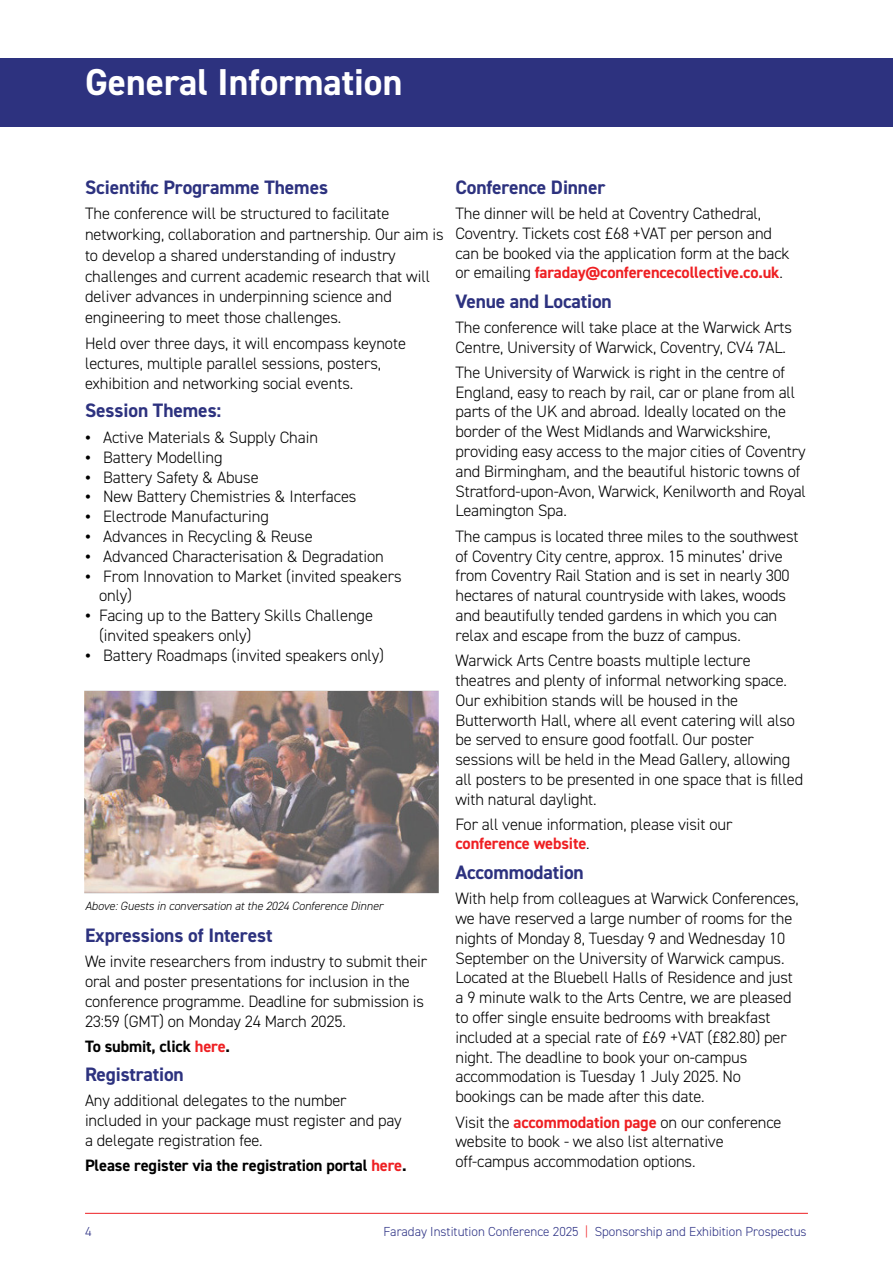
<style>
.page{position:relative;width:893px;height:1263px;background:#fff}
.page>*{position:absolute;margin:0;border:0;box-sizing:border-box;transform-origin:0 0}
.t1{font:700 37.5px "DIN2014";color:#fff}
.t2{font:700 19.5px "DIN2014";letter-spacing:-.01em;color:#2d327f}
.t3{font:300 16.5px/19.8px "DIN2014";letter-spacing:-.01em;color:#000}
.t4{font:700 16.5px "DIN2014";letter-spacing:-.01em;color:#000}
.t5{font:300 13.05px "DIN2014";color:#2d3285}
.t6{font:italic 300 12px "DIN2014";letter-spacing:-.005em;color:#000}
.s1{font-family:"Times New Roman";font-weight:400}
.s2{color:#ee2023}
.s3{font-weight:700;color:#ee2023}
</style>
<div class="page">
<hr style="left:85px;top:1213px;width:723px;height:1px;background:#ee2023">
<div style="left:0;top:58px;width:893px;height:69px;background:#2d327f"></div>
<img style="left:85px;top:691px;width:353px;height:202px">
<h1 class="t1" style="left:85px;top:57px;width:319px">General Information</h1>
<p class="t2" style="left:85px;top:174px;width:245px">Scientific Programme Themes</p>
<p class="t3" style="left:85px;top:203px;width:360px;line-height:20.9px">The conference will be structured to facilitate networking, collaboration and partnership. Our aim is to develop a shared understanding of industry challenges and current academic research that will deliver advances in underpinning science and engineering to meet those challenges.</p>
<p class="t3" style="left:85px;top:333px;width:322px">Held over three days, it will encompass keynote lectures, multiple parallel sessions, posters, exhibition and networking social events.</p>
<p class="t2" style="left:85px;top:398px;width:138px">Session Themes:</p>
<p class="t3" style="left:85px;top:427px;width:234px"><span class="s1">•</span> Active Materials &amp; Supply Chain</p>
<p class="t3" style="left:85px;top:447px;width:139px"><span class="s1">•</span> Battery Modelling</p>
<p class="t3" style="left:85px;top:467px;width:175px"><span class="s1">•</span> Battery Safety &amp; Abuse</p>
<p class="t3" style="left:85px;top:487px;width:273px"><span class="s1">•</span> New Battery Chemistries &amp; Interfaces</p>
<p class="t3" style="left:85px;top:507px;width:185px"><span class="s1">•</span> Electrode Manufacturing</p>
<p class="t3" style="left:85px;top:526px;width:229px"><span class="s1">•</span> Advances in Recycling &amp; Reuse</p>
<p class="t3" style="left:85px;top:546px;width:300px"><span class="s1">•</span> Advanced Characterisation &amp; Degradation</p>
<p class="t3" style="left:99px;top:566px;width:304px;text-indent:-14px"><span class="s1">•</span> From Innovation to Market (invited speakers only)</p>
<p class="t3" style="left:99px;top:606px;width:275px;text-indent:-14px"><span class="s1">•</span> Facing up to the Battery Skills Challenge (invited speakers only)</p>
<p class="t3" style="left:85px;top:645px;width:300px"><span class="s1">•</span> Battery Roadmaps (invited speakers only)</p>
<p class="t6" style="left:85px;top:898px;width:300px">Above: Guests in conversation at the 2024 Conference Dinner</p>
<p class="t2" style="left:85px;top:922px;width:189px">Expressions of Interest</p>
<p class="t3" style="left:85px;top:952px;width:344px">We invite researchers from industry to submit their oral and poster presentations for inclusion in the conference programme. Deadline for submission is 23:59 (GMT) on Monday 24 March 2025.</p>
<p class="t4" style="left:85px;top:1035px;width:146px">To submit, click <span class="s2">here</span>.</p>
<p class="t2" style="left:85px;top:1061px;width:100px">Registration</p>
<p class="t3" style="left:85px;top:1091px;width:318px">Any additional delegates to the number included in your package must register and pay a delegate registration fee.</p>
<p class="t4" style="left:85px;top:1154px;width:323px">Please register via the registration portal <span class="s2">here</span>.</p>
<p class="t2" style="left:455px;top:174px;width:151px">Conference Dinner</p>
<p class="t3" style="left:455px;top:203px;width:336px">The dinner will be held at Coventry Cathedral, Coventry. Tickets cost £68 +VAT per person and can be booked via the application form at the back or emailing <span class="s3">faraday@conferencecollective.co.uk</span>.</p>
<p class="t2" style="left:455px;top:288px;width:158px">Venue and Location</p>
<p class="t3" style="left:455px;top:317px;width:338px">The conference will take place at the Warwick Arts<br>Centre, University of Warwick, Coventry, CV4 7AL.</p>
<p class="t3" style="left:455px;top:362px;width:352px">The University of Warwick is right in the centre of England, easy to reach by rail, car or plane from all parts of the UK and abroad. Ideally located on the border of the West Midlands and Warwickshire, providing easy access to the major cities of Coventry and Birmingham, and the beautiful historic towns of Stratford-upon-Avon, Warwick, Kenilworth and Royal Leamington Spa.</p>
<p class="t3" style="left:455px;top:526px;width:345px">The campus is located three miles to the southwest of Coventry City centre, approx. 15 minutes’ drive from Coventry Rail Station and is set in nearly 300 hectares of natural countryside with lakes, woods and beautifully tended gardens in which you can relax and escape from the buzz of campus.</p>
<p class="t3" style="left:455px;top:651px;width:349px">Warwick Arts Centre boasts multiple lecture theatres and plenty of informal networking space.<br>Our exhibition stands will be housed in the Butterworth Hall, where all event catering will also be served to ensure good footfall. Our poster sessions will be held in the Mead Gallery, allowing all posters to be presented in one space that is filled with natural daylight.</p>
<p class="t3" style="left:455px;top:814px;width:278px">For all venue information, please visit our <span class="s3">conference website</span>.</p>
<p class="t2" style="left:455px;top:859px;width:130px">Accommodation</p>
<p class="t3" style="left:455px;top:889px;width:345px">With help from colleagues at Warwick Conferences, we have reserved a large number of rooms for the nights of Monday 8, Tuesday 9 and Wednesday 10<br>September on the University of Warwick campus.<br>Located at the Bluebell Halls of Residence and just a 9 minute walk to the Arts Centre, we are pleased to offer single ensuite bedrooms with breakfast included at a special rate of £69 +VAT (£82.80) per night. The deadline to book your on-campus accommodation is Tuesday 1 July 2025. No bookings can be made after this date.</p>
<p class="t3" style="left:455px;top:1112px;width:328px">Visit the <span class="s3">accommodation page</span> on our conference website to book - we also list alternative off-campus accommodation options.</p>
<p class="t5" style="left:85px;top:1223px;width:8px">4</p>
<p class="t5" style="left:384px;top:1223px;width:425px">Faraday Institution Conference 2025 <span class="s2">|</span> Sponsorship and Exhibition Prospectus</p>
</div>
